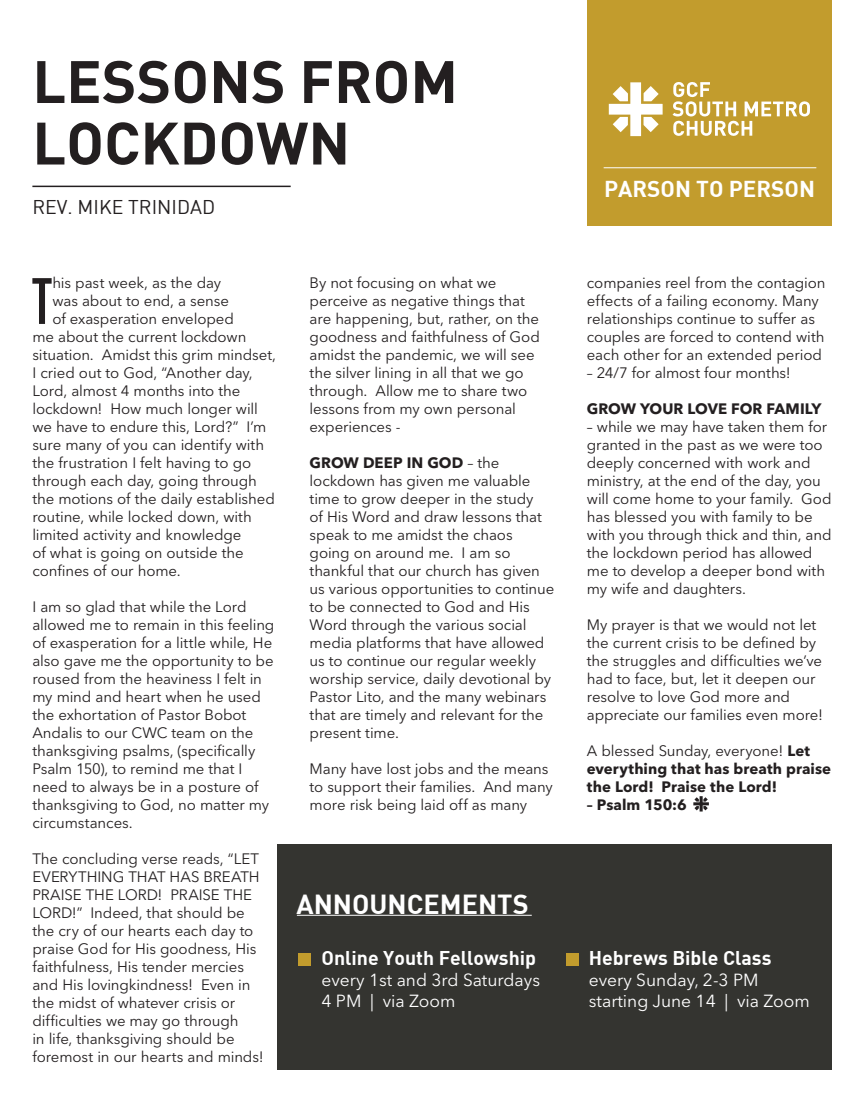
<style>
.page{position:relative;width:864px;height:1102px;background:#fff}
.page>*{position:absolute;margin:0;border:0;box-sizing:border-box;transform-origin:0 0}
.t1{font:70.2px "Chalet Comprime Cologne Eighty";color:#231f20}
.t2{font:700 58.8px/61.5px "DIN";color:#231f20}
.t3{font:700 27px "DIN";color:#fff}
.t4{font:700 22.5px "DIN";color:#fff}
.t5{font:700 19.5px "DIN";color:#fff}
.t6{font:19.5px "DIN";color:#231f20}
.t7{font:17.4px/20.9px "Avenir Next LT Pro";color:#fff}
.t8{font:15px/18px "Avenir Next LT Pro";letter-spacing:-.01em;color:#231f20}
.t9{font:700 15px/18px "Avenir Next LT Pro";color:#231f20}
.s1{font-weight:700}
.s2{font-weight:400}
</style>
<div class="page">
<svg style="left:693px;top:796px;width:16px;height:15px"></svg>
<hr style="left:32px;top:186px;width:259px;height:1px;background:#231f20">
<div style="left:588px;top:0;width:244px;height:225px;background:#c29c2d"></div>
<svg style="left:673px;top:82px;width:137px;height:54px"></svg>
<svg style="left:609px;top:82px;width:54px;height:54px"></svg>
<hr style="left:604px;top:167px;width:212px;height:1px;background:#fff">
<div style="left:277px;top:844px;width:555px;height:225px;background:#343430"></div>
<hr style="left:297px;top:914px;width:235px;height:1px;background:#fff">
<div style="left:299px;top:953px;width:12px;height:13px;background:#c29c2d"></div>
<div style="left:566px;top:953px;width:12px;height:13px;background:#c29c2d"></div>
<p class="t2" style="left:32px;top:48px;width:427px">LESSONS FROM<br>LOCKDOWN</p>
<p class="t6" style="left:32px;top:195px;width:184px">REV. MIKE TRINIDAD</p>
<p class="t1" style="left:32px;top:262px;width:21px">T</p>
<p class="t8" style="left:52px;top:274px;width:170px">his past week, as the day</p>
<p class="t8" style="left:52px;top:292px;width:178px">was about to end, a sense</p>
<p class="t8" style="left:52px;top:310px;width:183px">of exasperation enveloped</p>
<p class="t8" style="left:32px;top:328px;width:216px">me about the current lockdown</p>
<p class="t8" style="left:32px;top:346px;width:245px">situation. Amidst this grim mindset,</p>
<p class="t8" style="left:32px;top:364px;width:222px">I cried out to God, “Another day,</p>
<p class="t8" style="left:32px;top:382px;width:210px">Lord, almost 4 months into the</p>
<p class="t8" style="left:32px;top:400px;width:227px">lockdown! How much longer will</p>
<p class="t8" style="left:32px;top:418px;width:236px">we have to endure this, Lord?” I’m</p>
<p class="t8" style="left:32px;top:436px;width:233px">sure many of you can identify with</p>
<p class="t8" style="left:32px;top:454px;width:220px">the frustration I felt having to go</p>
<p class="t8" style="left:32px;top:472px;width:226px">through each day, going through</p>
<p class="t8" style="left:32px;top:490px;width:244px">the motions of the daily established</p>
<p class="t8" style="left:32px;top:508px;width:221px">routine, while locked down, with</p>
<p class="t8" style="left:32px;top:526px;width:211px">limited activity and knowledge</p>
<p class="t8" style="left:32px;top:544px;width:213px">of what is going on outside the</p>
<p class="t8" style="left:32px;top:562px;width:150px">confines of our home.</p>
<p class="t8" style="left:32px;top:598px;width:244px">I am so glad that while the Lord allowed me to remain in this feeling of exasperation for a little while, He also gave me the opportunity to be roused from the heaviness I felt in my mind and heart when he used the exhortation of Pastor Bobot<br>Andalis to our CWC team on the thanksgiving psalms, (specifically<br>Psalm 150), to remind me that I need to always be in a posture of thanksgiving to God, no matter my circumstances.</p>
<p class="t8" style="left:32px;top:850px;width:233px">The concluding verse reads, “LET<br>EVERYTHING THAT HAS BREATH<br>PRAISE THE LORD! PRAISE THE<br>LORD!” Indeed, that should be the cry of our hearts each day to praise God for His goodness, His faithfulness, His tender mercies and His lovingkindness! Even in the midst of whatever crisis or difficulties we may go through<br>in life, thanksgiving should be foremost in our hearts and minds!</p>
<p class="t8" style="left:310px;top:274px;width:232px">By not focusing on what we perceive as negative things that are happening, but, rather, on the goodness and faithfulness of God amidst the pandemic, we will see the silver lining in all that we go through. Allow me to share two lessons from my own personal experiences -</p>
<p class="t8" style="left:310px;top:454px;width:246px"><span class="s1">GROW DEEP IN GOD</span> – the lockdown has given me valuable time to grow deeper in the study<br>of His Word and draw lessons that speak to me amidst the chaos going on around me. I am so thankful that our church has given us various opportunities to continue to be connected to God and His<br>Word through the various social media platforms that have allowed us to continue our regular weekly worship service, daily devotional by<br>Pastor Lito, and the many webinars that are timely and relevant for the present time.</p>
<p class="t8" style="left:310px;top:760px;width:245px">Many have lost jobs and the means to support their families. And many more risk being laid off as many</p>
<p class="t3" style="left:297px;top:886px;width:234px">ANNOUNCEMENTS</p>
<p class="t5" style="left:322px;top:945px;width:216px">Online Youth Fellowship</p>
<p class="t7" style="left:322px;top:969px;width:220px">every 1st and 3rd Saturdays</p>
<p class="t7" style="left:322px;top:990px;width:136px">4 PM | via Zoom</p>
<p class="t4" style="left:604px;top:174px;width:213px">PARSON TO PERSON</p>
<p class="t8" style="left:587px;top:274px;width:240px">companies reel from the contagion effects of a failing economy. Many relationships continue to suffer as couples are forced to contend with each other for an extended period</p>
<p class="t8" style="left:587px;top:364px;width:205px">– 24/7 for almost four months!</p>
<p class="t9" style="left:587px;top:399px;width:236px">GROW YOUR LOVE FOR FAMILY</p>
<p class="t8" style="left:587px;top:418px;width:246px">– while we may have taken them for granted in the past as we were too deeply concerned with work and ministry, at the end of the day, you will come home to your family. God has blessed you with family to be with you through thick and thin, and the lockdown period has allowed me to develop a deeper bond with my wife and daughters.</p>
<p class="t8" style="left:587px;top:616px;width:238px">My prayer is that we would not let the current crisis to be defined by the struggles and difficulties we’ve had to face, but, let it deepen our resolve to love God more and appreciate our families even more!</p>
<p class="t9" style="left:587px;top:741px;width:246px"><span class="s2">A blessed Sunday, everyone!</span> Let everything that has breath praise the Lord! Praise the Lord!</p>
<p class="t9" style="left:587px;top:795px;width:101px">– Psalm 150:6</p>
<p class="t5" style="left:589px;top:945px;width:184px">Hebrews Bible Class</p>
<p class="t7" style="left:589px;top:969px;width:223px">every Sunday, 2-3 PM starting June 14 | via Zoom</p>
</div>
